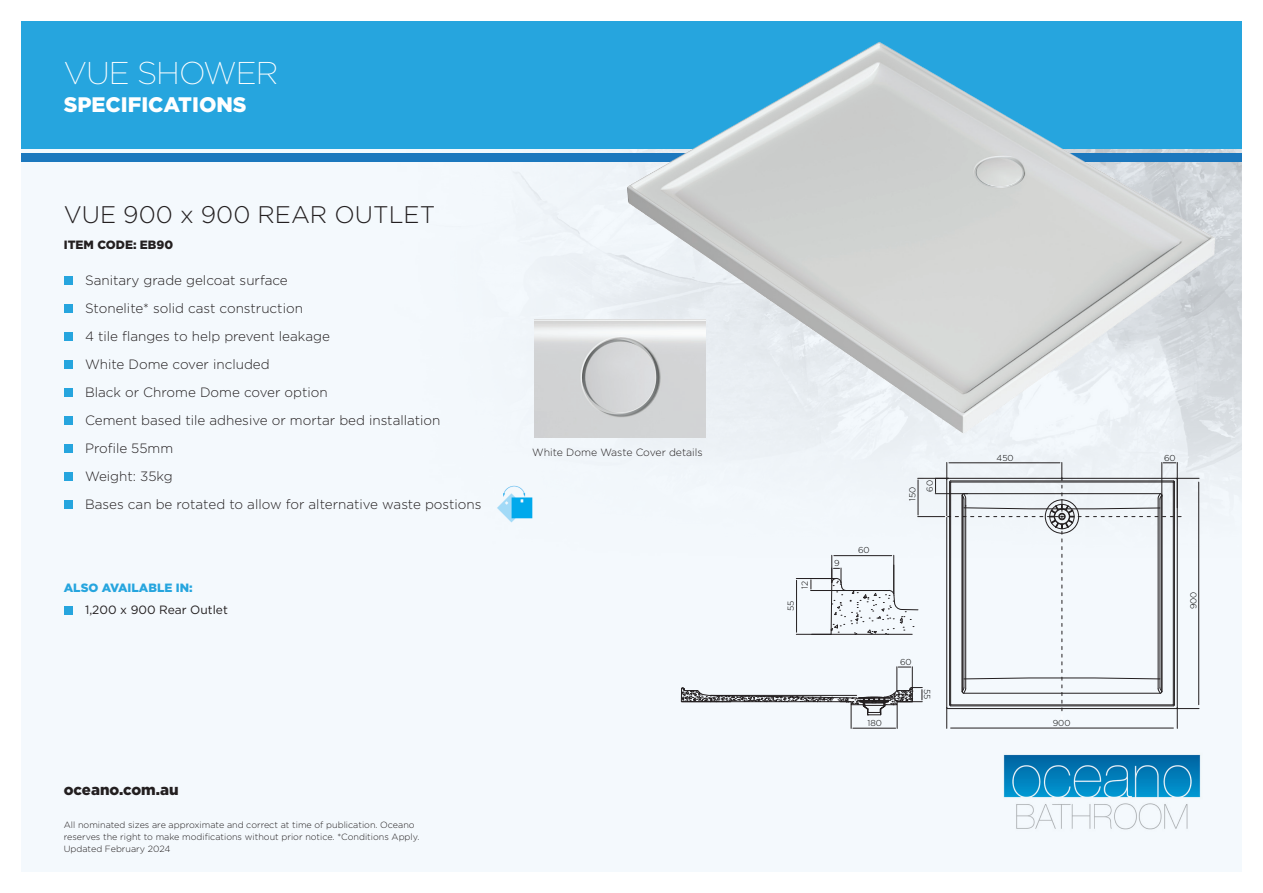
<style>
.page{position:relative;width:1263px;height:893px;background:#fff}
.page>*{position:absolute;margin:0;border:0;box-sizing:border-box;transform-origin:0 0}
.t1{font:200 31.5px "Gotham";letter-spacing:-.03em;color:#fff}
.Heading_3{font:300 24px "Gotham";color:#231f20}
.t2{font:900 21px "Gotham";color:#fff}
.t3{font:900 15px "Gotham";color:#231f20}
.Indent_2{font:300 13.5px "Gotham";color:#231f20}
.Indent_3{font:12px "Gotham";color:#231f20}
.Sub_1{font:900 12px "Gotham";color:#26a5de}
.Item_Code{font:900 12px "Gotham";color:#231f20}
.Indent_2-2{font:300 10.5px "Gotham";color:#231f20}
.t4{font:italic 9.45px "Helvetica Neue LT Std";color:#231f20}
.t5{font:300 9px/12px "Gotham";color:#231f20}
.t6{font:300 8.55px "Gotham";color:#000}
</style>
<div class="page">
<div style="left:21px;top:149px;width:1221px;height:723px;background:#f4f9fd"></div>
<img style="left:516px;top:149px;width:726px;height:412px">
<div style="left:21px;top:21px;width:1221px;height:128px;background:#26a5de"></div>
<img style="left:1003px;top:754px;width:198px;height:76px">
<div style="left:21px;top:153px;width:1221px;height:9px;background:#1b78be"></div>
<div style="left:64px;top:277px;width:8px;height:8px;background:#26a5de"></div>
<div style="left:64px;top:305px;width:8px;height:8px;background:#26a5de"></div>
<div style="left:64px;top:333px;width:8px;height:8px;background:#26a5de"></div>
<div style="left:64px;top:361px;width:8px;height:8px;background:#26a5de"></div>
<div style="left:64px;top:389px;width:8px;height:8px;background:#26a5de"></div>
<div style="left:64px;top:417px;width:8px;height:8px;background:#26a5de"></div>
<div style="left:64px;top:445px;width:8px;height:8px;background:#26a5de"></div>
<div style="left:64px;top:473px;width:8px;height:8px;background:#26a5de"></div>
<div style="left:64px;top:501px;width:8px;height:8px;background:#26a5de"></div>
<svg style="left:618px;top:42px;width:617px;height:396px"></svg>
<img style="left:527px;top:432px;width:187px;height:9px">
<div style="left:527px;top:314px;width:187px;height:51px;background:#ebf0f5"></div>
<img style="left:534px;top:319px;width:172px;height:119px">
<div style="left:64px;top:606px;width:8px;height:8px;background:#26a5de"></div>
<hr style="left:951px;top:728px;width:222px;height:1px;background:#231f20">
<hr style="left:853px;top:728px;width:42px;height:1px;background:#231f20">
<svg style="left:681px;top:462px;width:518px;height:266px"></svg>
<hr style="left:711px;top:695px;width:146px;height:1px;background:#231f20">
<img style="left:497px;top:483px;width:42px;height:42px">
<h1 class="t1" style="left:64px;top:53px;width:216px">VUE SHOWER</h1>
<h3 class="t2" style="left:64px;top:90px;width:184px">SPECIFICATIONS</h3>
<p class="Heading_3" style="left:64px;top:200px;width:373px">VUE 900 x 900 REAR OUTLET</p>
<p class="Item_Code" style="left:64px;top:236px;width:111px">ITEM CODE: EB90</p>
<p class="Indent_2" style="left:85px;top:272px;width:204px">Sanitary grade gelcoat surface</p>
<p class="Indent_2" style="left:85px;top:300px;width:219px">Stonelite* solid cast construction</p>
<p class="Indent_2" style="left:85px;top:328px;width:246px">4 tile flanges to help prevent leakage</p>
<p class="Indent_2" style="left:85px;top:356px;width:186px">White Dome cover included</p>
<p class="Indent_2" style="left:85px;top:384px;width:244px">Black or Chrome Dome cover option</p>
<p class="Indent_2" style="left:85px;top:412px;width:357px">Cement based tile adhesive or mortar bed installation</p>
<p class="Indent_2" style="left:85px;top:440px;width:90px">Profile 55mm</p>
<p class="Indent_2" style="left:85px;top:468px;width:89px">Weight: 35kg</p>
<p class="Indent_2" style="left:85px;top:496px;width:398px">Bases can be rotated to allow for alternative waste postions</p>
<p class="Sub_1" style="left:64px;top:580px;width:130px">ALSO AVAILABLE IN:</p>
<p class="Indent_3" style="left:85px;top:602px;width:144px">1,200 x 900 Rear Outlet</p>
<p class="Indent_2-2" style="left:532px;top:446px;width:172px">White Dome Waste Cover details</p>
<p class="t4" style="left:553px;top:446px;width:136px">White Dome Waste Cover detail</p>
<p class="t3" style="left:64px;top:779px;width:116px">oceano.com.au</p>
<p class="t5" style="left:64px;top:818px;width:357px">All nominated sizes are approximate and correct at time of publication. Oceano reserves the right to make modifications without prior notice. *Conditions Apply.<br>Updated February 2024</p>
<p class="t6" style="left:799px;top:589px;width:9px;rotate:-90deg">12</p>
<p class="t6" style="left:785px;top:611px;width:12px;rotate:-90deg">55</p>
<p class="t6" style="left:834px;top:558px;width:7px">9</p>
<p class="t6" style="left:858px;top:545px;width:13px">60</p>
<p class="t6" style="left:907px;top:501px;width:16px;rotate:-90deg">150</p>
<p class="t6" style="left:924px;top:492px;width:13px;rotate:-90deg">60</p>
<p class="t6" style="left:867px;top:717px;width:16px">180</p>
<p class="t6" style="left:900px;top:656px;width:13px">60</p>
<p class="t6" style="left:933px;top:689px;width:12px;rotate:90deg">55</p>
<p class="t6" style="left:997px;top:452px;width:19px">450</p>
<p class="t6" style="left:1164px;top:452px;width:13px">60</p>
<p class="t6" style="left:1053px;top:717px;width:19px">900</p>
<p class="t6" style="left:1188px;top:609px;width:19px;rotate:-90deg">900</p>
</div>
